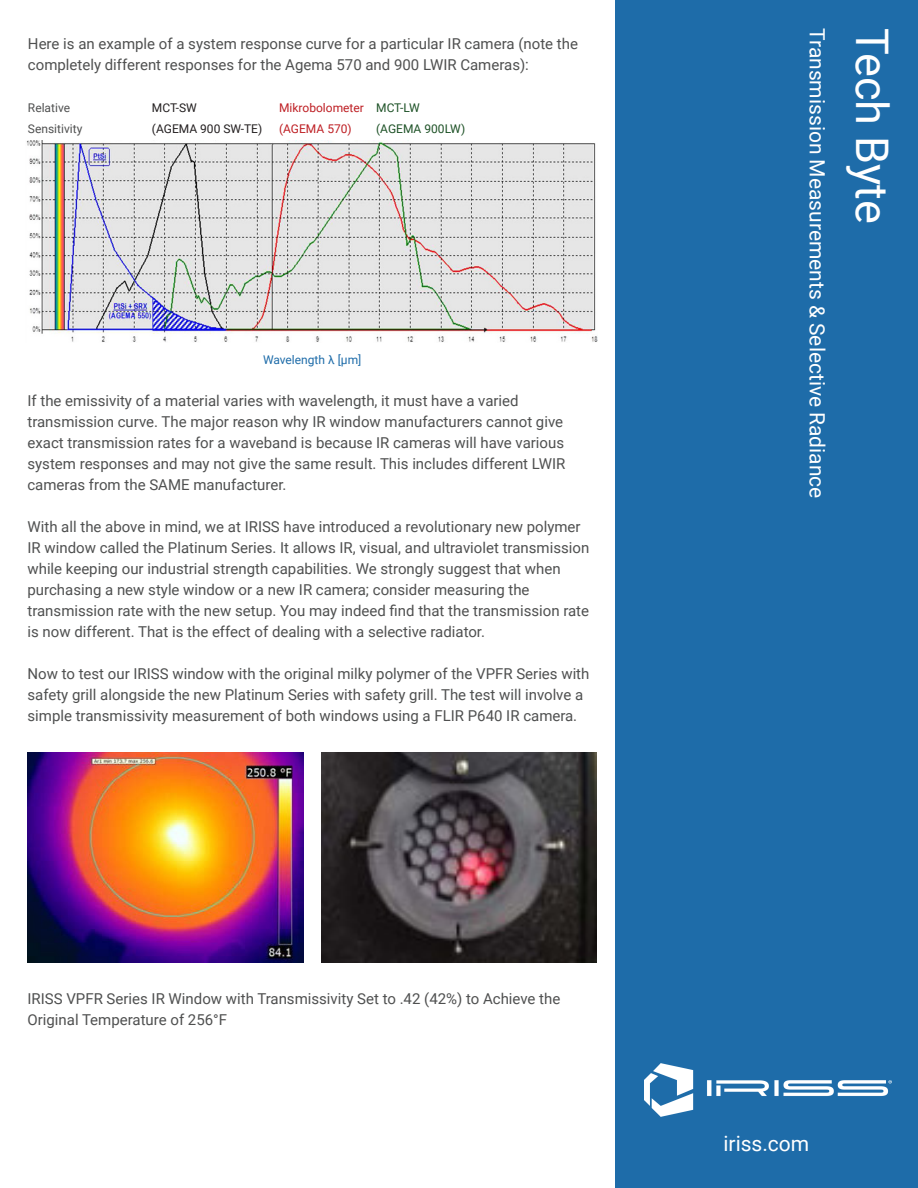
<style>
.page{position:relative;width:918px;height:1188px;background:#fff}
.page>*{position:absolute;margin:0;border:0;box-sizing:border-box;transform-origin:0 0}
.t1{font:45px "Roboto";color:#fff}
.t2{font:21px "Roboto";color:#fff}
.Heading_4{font:15px/21px "Roboto";color:#4f5050}
.Body_Text_10pt{font:12px "Roboto";color:#be1f24}
.Body_Text_10pt-2{font:12px "Roboto";color:#231f20}
.Body_Text_10pt-3{font:12px "Roboto";color:#4f5050}
.Body_Text_10pt-4{font:12px "Roboto";color:#1e5227}
.Body_Text_10pt-5{font:12px "Roboto";color:#1e6ca9}
</style>
<div class="page">
<div style="left:615px;top:0;width:303px;height:1188px;background:#1e6ca9"></div>
<svg style="left:644px;top:1063px;width:248px;height:54px"></svg>
<img style="left:26px;top:141px;width:572px;height:201px">
<img style="left:28px;top:752px;width:275px;height:210px">
<img style="left:321px;top:752px;width:275px;height:210px">
<p class="Heading_4" style="left:28px;top:32px;width:552px">Here is an example of a system response curve for a particular IR camera (note the completely different responses for the Agema 570 and 900 LWIR Cameras):</p>
<p class="Body_Text_10pt-3" style="left:28px;top:99px;width:44px">Relative</p>
<p class="Body_Text_10pt-3" style="left:28px;top:120px;width:56px">Sensitivity</p>
<p class="Body_Text_10pt" style="left:279px;top:99px;width:86px">Mikrobolometer</p>
<p class="Body_Text_10pt" style="left:279px;top:120px;width:74px">(AGEMA 570)</p>
<p class="Body_Text_10pt-2" style="left:152px;top:99px;width:46px">MCT-SW</p>
<p class="Body_Text_10pt-2" style="left:152px;top:120px;width:112px">(AGEMA 900 SW-TE)</p>
<p class="Body_Text_10pt-4" style="left:376px;top:99px;width:45px">MCT-LW</p>
<p class="Body_Text_10pt-4" style="left:376px;top:120px;width:90px">(AGEMA 900LW)</p>
<p class="Body_Text_10pt-5" style="left:263px;top:351px;width:100px">Wavelength λ [µm]</p>
<p class="Heading_4" style="left:27px;top:389px;width:540px">If the emissivity of a material varies with wavelength, it must have a varied transmission curve. The major reason why IR window manufacturers cannot give exact transmission rates for a waveband is because IR cameras will have various system responses and may not give the same result. This includes different LWIR cameras from the SAME manufacturer.</p>
<p class="Heading_4" style="left:27px;top:515px;width:563px">With all the above in mind, we at IRISS have introduced a revolutionary new polymer IR window called the Platinum Series. It allows IR, visual, and ultraviolet transmission while keeping our industrial strength capabilities. We strongly suggest that when purchasing a new style window or a new IR camera; consider measuring the transmission rate with the new setup. You may indeed find that the transmission rate is now different. That is the effect of dealing with a selective radiator.</p>
<p class="Heading_4" style="left:27px;top:662px;width:564px">Now to test our IRISS window with the original milky polymer of the VPFR Series with safety grill alongside the new Platinum Series with safety grill. The test will involve a simple transmissivity measurement of both windows using a FLIR P640 IR camera.</p>
<p class="Heading_4" style="left:27px;top:988px;width:534px">IRISS VPFR Series IR Window with Transmissivity Set to .42 (42%) to Achieve the<br>Original Temperature of 256°F</p>
<h2 class="t2" style="left:832px;top:28px;width:472px;rotate:90deg">Transmission Measurements &amp; Selective Radiance</h2>
<h1 class="t1" style="left:904px;top:28px;width:197px;rotate:90deg">Tech Byte</h1>
<h2 class="t2" style="left:723px;top:1129px;width:87px">iriss.com</h2>
</div>
